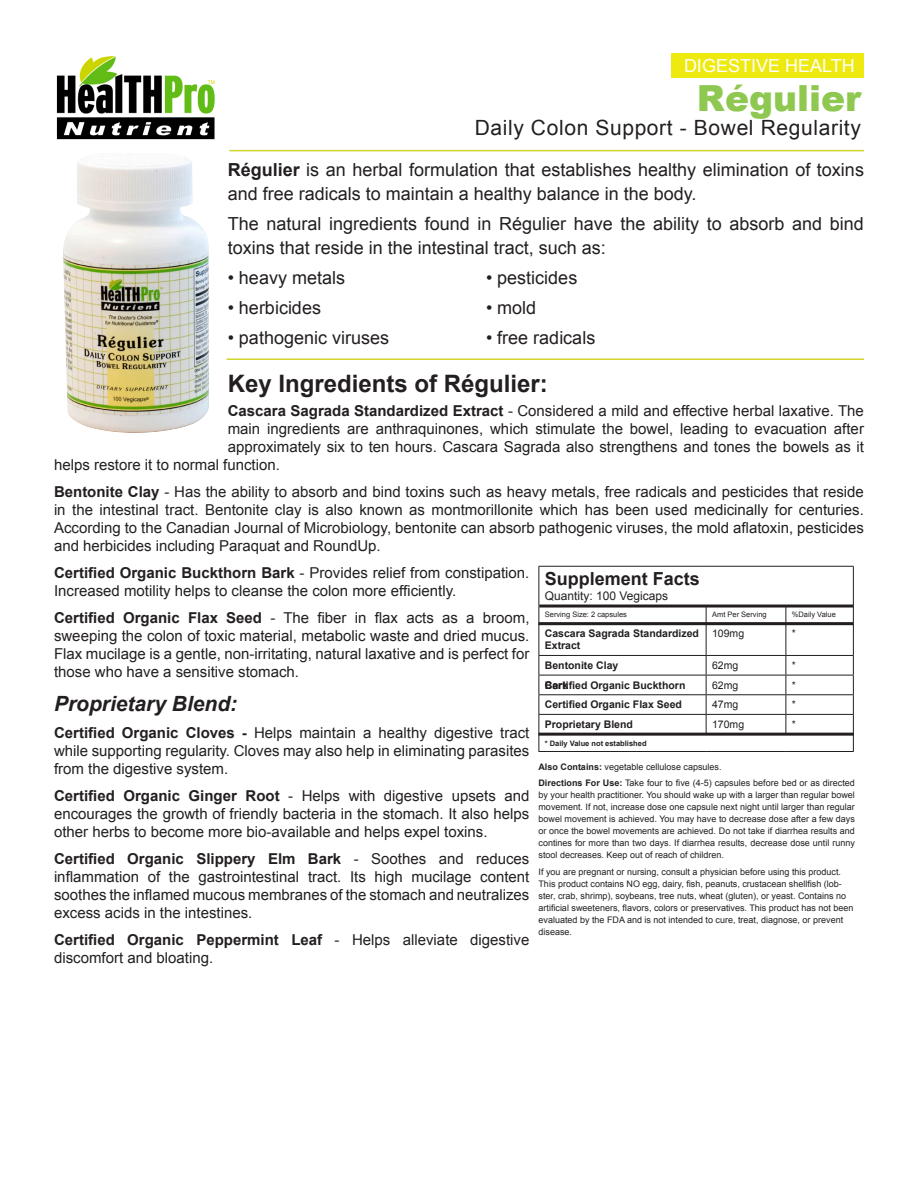
<style>
.page{position:relative;width:918px;height:1188px;background:#fff}
.page>*{position:absolute;margin:0;border:0;box-sizing:border-box;transform-origin:0 0}
.t1{font:900 36px "Arial";color:#8fc851}
.t2{font:700 24px "Arial";color:#231f20}
.t3{font:21px "Arial";letter-spacing:.03em;color:#231f20}
.Main_txt{font:italic 700 21px "Arial";color:#231f20}
.t4{font:18px/24px "Arial";color:#231f20}
.t5{font:700 18px "Arial";color:#231f20}
.t6{font:18px "Arial";color:#fff}
.Main_txt-2{font:15px/18px "Arial";color:#231f20;text-align:justify}
.t7{font:12px "Arial";color:#231f20}
.t8{font:700 10.5px/12.6px "Arial";color:#231f20}
.t9{font:10.5px "Arial";color:#231f20}
.t10{font:9px/12px "Arial";color:#231f20;text-align:justify}
.t11{font:7.5px "Arial";color:#231f20}
.t12{font:700 7.5px "Arial";color:#231f20}
.s1{font-weight:700}
</style>
<div class="page">
<img style="left:56px;top:56px;width:159px;height:84px">
<hr style="left:538px;top:566px;width:168px;height:1px;background:#231f20">
<hr style="left:538px;top:567px;width:1px;height:38px;background:#231f20">
<hr style="left:706px;top:566px;width:80px;height:1px;background:#231f20">
<hr style="left:786px;top:566px;width:68px;height:1px;background:#231f20">
<hr style="left:853px;top:567px;width:1px;height:38px;background:#231f20">
<hr style="left:538px;top:605px;width:168px;height:1px;background:#231f20">
<svg style="left:538px;top:606px;width:1px;height:16px"></svg>
<svg style="left:706px;top:608px;width:1px;height:14px"></svg>
<hr style="left:786px;top:605px;width:68px;height:1px;background:#231f20">
<svg style="left:786px;top:608px;width:1px;height:14px"></svg>
<svg style="left:853px;top:606px;width:1px;height:17px"></svg>
<hr style="left:538px;top:624px;width:1px;height:31px;background:#231f20">
<hr style="left:706px;top:624px;width:1px;height:31px;background:#231f20">
<hr style="left:786px;top:623px;width:68px;height:1px;background:#231f20">
<hr style="left:786px;top:624px;width:1px;height:31px;background:#231f20">
<hr style="left:853px;top:624px;width:1px;height:31px;background:#231f20">
<hr style="left:538px;top:655px;width:168px;height:1px;background:#231f20">
<hr style="left:706px;top:655px;width:80px;height:1px;background:#231f20">
<hr style="left:786px;top:655px;width:68px;height:1px;background:#231f20">
<hr style="left:538px;top:675px;width:168px;height:1px;background:#231f20">
<hr style="left:706px;top:675px;width:80px;height:1px;background:#231f20">
<hr style="left:786px;top:675px;width:68px;height:1px;background:#231f20">
<hr style="left:538px;top:694px;width:168px;height:1px;background:#231f20">
<hr style="left:706px;top:694px;width:80px;height:1px;background:#231f20">
<hr style="left:786px;top:694px;width:68px;height:1px;background:#231f20">
<hr style="left:538px;top:714px;width:168px;height:1px;background:#231f20">
<hr style="left:706px;top:714px;width:80px;height:1px;background:#231f20">
<svg style="left:706px;top:656px;width:1px;height:77px"></svg>
<hr style="left:786px;top:714px;width:68px;height:1px;background:#231f20">
<svg style="left:786px;top:656px;width:1px;height:77px"></svg>
<svg style="left:538px;top:656px;width:1px;height:95px"></svg>
<svg style="left:853px;top:656px;width:1px;height:95px"></svg>
<hr style="left:538px;top:751px;width:168px;height:1px;background:#231f20">
<hr style="left:706px;top:751px;width:80px;height:1px;background:#231f20">
<hr style="left:786px;top:751px;width:68px;height:1px;background:#231f20">
<hr style="left:538px;top:622px;width:315px;height:3px;background:#231f20">
<hr style="left:539px;top:605px;width:314px;height:3px;background:#231f20">
<hr style="left:538px;top:733px;width:316px;height:3px;background:#231f20">
<img style="left:63px;top:157px;width:146px;height:276px">
<hr style="left:230px;top:150px;width:634px;height:1px;background:#d1d42b">
<hr style="left:226px;top:358px;width:638px;height:2px;background:#d1d42b">
<div style="left:671px;top:54px;width:193px;height:24px;background:#eee90f"></div>
<p class="t6" style="left:684px;top:54px;width:172px">DIGESTIVE HEALTH</p>
<p class="t1" style="left:697px;top:72px;width:166px">Régulier</p>
<p class="t3" style="left:475px;top:114px;width:388px">Daily Colon Support - Bowel Regularity</p>
<p class="t4" style="left:228px;top:158px;width:638px"><span class="s1">Régulier</span> is an herbal formulation that establishes healthy elimination of toxins and free radicals to maintain a healthy balance in the body.</p>
<p class="t4" style="left:228px;top:212px;width:638px">The natural ingredients found in Régulier have the ability to absorb and bind toxins that reside in the intestinal tract, such as:</p>
<p class="t4" style="left:228px;top:266px;width:119px">• heavy metals</p>
<p class="t4" style="left:486px;top:266px;width:93px">• pesticides</p>
<p class="t4" style="left:228px;top:296px;width:95px">• herbicides</p>
<p class="t4" style="left:486px;top:296px;width:52px">• mold</p>
<p class="t4" style="left:228px;top:326px;width:163px">• pathogenic viruses</p>
<p class="t4" style="left:486px;top:326px;width:111px">• free radicals</p>
<p class="t2" style="left:228px;top:368px;width:322px">Key Ingredients of Régulier:</p>
<p class="Main_txt-2" style="left:228px;top:402px;width:638px"><span class="s1">Cascara Sagrada Standardized Extract</span> - Considered a mild and effective herbal laxative. The</p>
<p class="Main_txt-2" style="left:228px;top:420px;width:638px">main ingredients are anthraquinones, which stimulate the bowel, leading to evacuation after</p>
<p class="Main_txt-2" style="left:228px;top:438px;width:638px">approximately six to ten hours. Cascara Sagrada also strengthens and tones the bowels as it</p>
<p class="Main_txt-2" style="left:54px;top:456px;width:227px">helps restore it to normal function.</p>
<p class="Main_txt-2" style="left:54px;top:483px;width:811px"><span class="s1">Bentonite Clay</span> - Has the ability to absorb and bind toxins such as heavy metals, free radicals and pesticides that reside in the intestinal tract. Bentonite clay is also known as montmorillonite which has been used medicinally for centuries.<br>According to the Canadian Journal of Microbiology, bentonite can absorb pathogenic viruses, the mold aflatoxin, pesticides and herbicides including Paraquat and RoundUp.</p>
<p class="Main_txt-2" style="left:54px;top:564px;width:477px"><span class="s1">Certified Organic Buckthorn Bark</span> - Provides relief from constipation.<br>Increased motility helps to cleanse the colon more efficiently.</p>
<p class="Main_txt-2" style="left:54px;top:609px;width:477px"><span class="s1">Certified Organic Flax Seed</span> - The fiber in flax acts as a broom, sweeping the colon of toxic material, metabolic waste and dried mucus.<br>Flax mucilage is a gentle, non-irritating, natural laxative and is perfect for those who have a sensitive stomach.</p>
<p class="Main_txt" style="left:54px;top:690px;width:185px">Proprietary Blend:</p>
<p class="Main_txt-2" style="left:54px;top:724px;width:477px"><span class="s1">Certified Organic Cloves -</span> Helps maintain a healthy digestive tract while supporting regularity. Cloves may also help in eliminating parasites from the digestive system.</p>
<p class="Main_txt-2" style="left:54px;top:787px;width:477px"><span class="s1">Certified Organic Ginger Root</span> - Helps with digestive upsets and encourages the growth of friendly bacteria in the stomach. It also helps other herbs to become more bio-available and helps expel toxins.</p>
<p class="Main_txt-2" style="left:54px;top:850px;width:477px"><span class="s1">Certified Organic Slippery Elm Bark</span> - Soothes and reduces inflammation of the gastrointestinal tract. Its high mucilage content soothes the inflamed mucous membranes of the stomach and neutralizes excess acids in the intestines.</p>
<p class="Main_txt-2" style="left:54px;top:931px;width:477px"><span class="s1">Certified Organic Peppermint Leaf</span> - Helps alleviate digestive discomfort and bloating.</p>
<p class="t5" style="left:545px;top:567px;width:157px">Supplement Facts</p>
<p class="t7" style="left:545px;top:588px;width:125px">Quantity: 100 Vegicaps</p>
<p class="t11" style="left:545px;top:610px;width:84px">Serving Size: 2 capsules</p>
<p class="t11" style="left:712px;top:610px;width:56px">Amt Per Serving</p>
<p class="t11" style="left:792px;top:610px;width:46px">%Daily Value</p>
<p class="t8" style="left:545px;top:627px;width:156px">Cascara Sagrada Standardized<br>Extract</p>
<p class="t9" style="left:712px;top:626px;width:34px">109mg</p>
<p class="t9" style="left:792px;top:626px;width:6px">*</p>
<p class="t8" style="left:545px;top:659px;width:75px">Bentonite Clay</p>
<p class="t9" style="left:712px;top:659px;width:28px">62mg</p>
<p class="t9" style="left:792px;top:659px;width:6px">*</p>
<p class="t8" style="left:545px;top:679px;width:142px">Ce tified Organic Buckthorn</p>
<p class="t8" style="left:545px;top:679px;width:25px">Bark</p>
<p class="t9" style="left:712px;top:678px;width:28px">62mg</p>
<p class="t9" style="left:792px;top:678px;width:6px">*</p>
<p class="t8" style="left:545px;top:699px;width:139px">Certified Organic Flax Seed</p>
<p class="t9" style="left:712px;top:698px;width:28px">47mg</p>
<p class="t9" style="left:792px;top:698px;width:6px">*</p>
<p class="t8" style="left:545px;top:718px;width:90px">Proprietary Blend</p>
<p class="t9" style="left:712px;top:717px;width:34px">170mg</p>
<p class="t9" style="left:792px;top:717px;width:6px">*</p>
<p class="t12" style="left:545px;top:738px;width:103px">* Daily Value not established</p>
<p class="t10" style="left:538px;top:761px;width:185px"><span class="s1">Also Contains:</span> vegetable cellulose capsules.</p>
<p class="t10" style="left:538px;top:777px;width:318px"><span class="s1">Directions For Use:</span> Take four to five (4-5) capsules before bed or as directed by your health practitioner. You should wake up with a larger than regular bowel movement. If not, increase dose one capsule next night until larger than regular bowel movement is achieved. You may have to decrease dose after a few days or once the bowel movements are achieved. Do not take if diarrhea results and contines for more than two days. If diarrhea results, decrease dose until runny stool decreases. Keep out of reach of children.</p>
<p class="t10" style="left:538px;top:866px;width:304px">If you are pregnant or nursing, consult a physician before using this product.</p>
<p class="t10" style="left:538px;top:878px;width:316px;text-align:left">This product contains NO egg, dairy, fish, peanuts, crustacean shellfish (lob&shy;ster, crab, shrimp), soybeans, tree nuts, wheat (gluten), or yeast. Contains no artificial sweeteners, flavors, colors or preservatives. This product has not been evaluated by the FDA and is not intended to cure, treat, diagnose, or prevent disease.</p>
</div>
